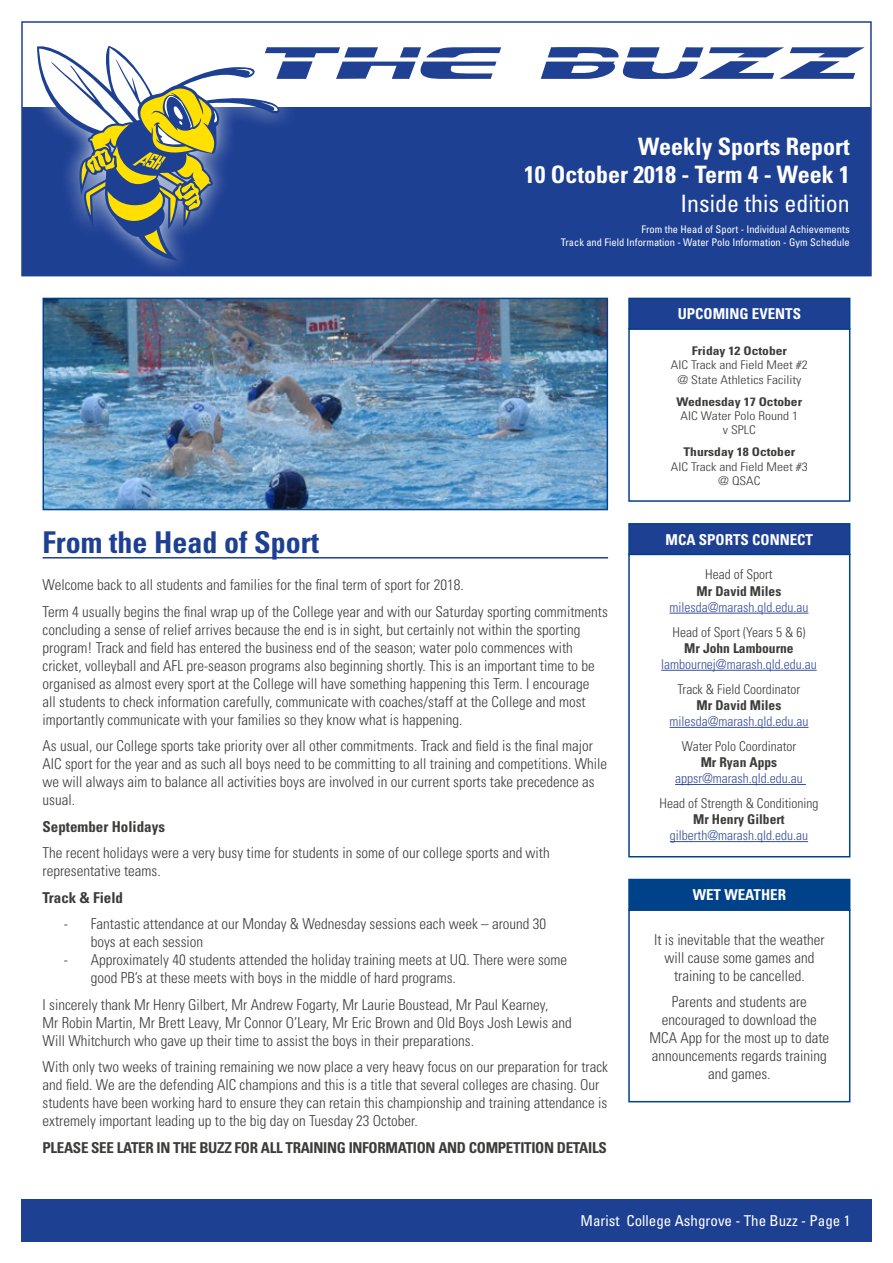
<style>
.page{position:relative;width:893px;height:1263px;background:#fff}
.page>*{position:absolute;margin:0;border:0;box-sizing:border-box;transform-origin:0 0}
.t1{font:700 condensed 30px "Univers LT Std";color:#1e4093}
.t2{font:700 condensed 24px/28.8px "Univers LT Std";color:#fff;text-align:right}
.t3{font:condensed 24px "Univers LT Std";color:#fff}
.t4{font:300 condensed 15px/18px "Univers LT Std";color:#3c3c3b}
.t5{font:700 condensed 15px "Univers LT Std";letter-spacing:-.02em;color:#3c3c3b}
.t6{font:700 condensed 15px "Univers LT Std";color:#fff}
.t7{font:condensed 15px "Univers LT Std";color:#fff}
.t8{font:700 condensed 15px "Univers LT Std";color:#3c3c3b}
.t9{font:300 condensed 13.5px "Univers LT Std";color:#364e9d}
.t10{font:300 condensed 13.5px "Univers LT Std";color:#3c3c3b}
.t11{font:700 condensed 13.5px "Univers LT Std";color:#3c3c3b}
.t12{font:300 condensed 12px/14.4px "Univers LT Std";color:#3c3c3b;text-align:center;scale:1.13 1}
.t13{font:700 condensed 12px "Univers LT Std";color:#3c3c3b;scale:1.13 1}
.t14{font:condensed 10.5px/12.6px "Univers LT Std";color:#fff;text-align:right}
</style>
<div class="page">
<div style="left:628px;top:328px;width:222px;height:174px;border:2px solid #004289"></div>
<div style="left:22px;top:107px;width:849px;height:168px;background:#1e4093"></div>
<div style="left:629px;top:298px;width:221px;height:31px;background:#1e4093"></div>
<div style="left:628px;top:298px;width:222px;height:32px;border:2px solid #004289"></div>
<div style="left:21px;top:21px;width:851px;height:255px;border:2px solid #1e4093"></div>
<div style="left:21px;top:1199px;width:851px;height:43px;background:#1e4093"></div>
<div style="left:18px;top:27px;width:280px;height:252px;background:#fff;opacity:.75"></div>
<svg style="left:35px;top:39px;width:466px;height:222px"></svg>
<svg style="left:541px;top:47px;width:324px;height:32px"></svg>
<img style="left:45px;top:300px;width:561px;height:208px">
<div style="left:43px;top:298px;width:565px;height:212px;border:1px solid #004289"></div>
<div style="left:628px;top:554px;width:222px;height:303px;border:2px solid #004289"></div>
<div style="left:629px;top:524px;width:221px;height:30px;background:#1e4093"></div>
<div style="left:628px;top:523px;width:222px;height:32px;border:2px solid #004289"></div>
<hr style="left:669px;top:613px;width:139px;height:1px;background:#364e9d">
<hr style="left:661px;top:670px;width:156px;height:1px;background:#364e9d">
<hr style="left:669px;top:727px;width:139px;height:1px;background:#364e9d">
<hr style="left:675px;top:784px;width:131px;height:1px;background:#364e9d">
<hr style="left:670px;top:841px;width:138px;height:1px;background:#364e9d">
<div style="left:629px;top:879px;width:221px;height:31px;background:#004289"></div>
<div style="left:628px;top:909px;width:222px;height:193px;border:2px solid #004289"></div>
<hr style="left:43px;top:557px;width:565px;height:1px;background:#1e4093">
<h2 class="t2" style="left:524px;top:132px;width:327px">Weekly Sports Report<br>10 October 2018 - Term 4 - Week 1</h2>
<h2 class="t3" style="left:680px;top:188px;width:171px">Inside this edition</h2>
<p class="t14" style="left:561px;top:223px;width:290px">From the Head of Sport - Individual Achievements<br>Track and Field Information - Water Polo Information - Gym Schedule</p>
<h1 class="t1" style="left:43px;top:524px;width:278px">From the Head of Sport</h1>
<p class="t4" style="left:43px;top:572px;width:567px;line-height:26.5px">Welcome back to all students and families for the final term of sport for 2018.<br>Term 4 usually begins the final wrap up of the College year and with our Saturday sporting commitments</p>
<p class="t4" style="left:43px;top:620px;width:554px">concluding a sense of relief arrives because the end is in sight, but certainly not within the sporting program! Track and field has entered the business end of the season; water polo commences with cricket, volleyball and AFL pre-season programs also beginning shortly. This is an important time to be organised as almost every sport at the College will have something happening this Term. I encourage all students to check information carefully, communicate with coaches/staff at the College and most importantly communicate with your families so they know what is happening.</p>
<p class="t4" style="left:43px;top:737px;width:566px">As usual, our College sports take priority over all other commitments. Track and field is the final major AIC sport for the year and as such all boys need to be committing to all training and competitions. While we will always aim to balance all activities boys are involved in our current sports take precedence as usual.</p>
<p class="t8" style="left:43px;top:817px;width:124px">September Holidays</p>
<p class="t4" style="left:43px;top:844px;width:509px">The recent holidays were a very busy time for students in some of our college sports and with representative teams.</p>
<p class="t8" style="left:43px;top:888px;width:82px">Track &amp; Field</p>
<p class="t4" style="left:91px;top:915px;width:457px;text-indent:-27px">- Fantastic attendance at our Monday &amp; Wednesday sessions each week – around 30 boys at each session</p>
<p class="t4" style="left:91px;top:951px;width:478px;text-indent:-27px">- Approximately 40 students attended the holiday training meets at UQ. There were some good PB’s at these meets with boys in the middle of hard programs.</p>
<p class="t4" style="left:43px;top:995px;width:531px">I sincerely thank Mr Henry Gilbert, Mr Andrew Fogarty, Mr Laurie Boustead, Mr Paul Kearney,<br>Mr Robin Martin, Mr Brett Leavy, Mr Connor O’Leary, Mr Eric Brown and Old Boys Josh Lewis and<br>Will Whitchurch who gave up their time to assist the boys in their preparations.</p>
<p class="t4" style="left:43px;top:1058px;width:567px">With only two weeks of training remaining we now place a very heavy focus on our preparation for track and field. We are the defending AIC champions and this is a title that several colleges are chasing. Our students have been working hard to ensure they can retain this championship and training attendance is extremely important leading up to the big day on Tuesday 23 October.</p>
<p class="t5" style="left:43px;top:1138px;width:566px">PLEASE SEE LATER IN THE BUZZ FOR ALL TRAINING INFORMATION AND COMPETITION DETAILS</p>
<p class="t6" style="left:678px;top:305px;width:125px">UPCOMING EVENTS</p>
<p class="t13" style="left:692px;top:343px;width:86px">Friday 12 October</p>
<p class="t12" style="left:671px;top:358px;width:123px">AIC Track and Field Meet #2 @ State Athletics Facility</p>
<p class="t13" style="left:676px;top:394px;width:113px">Wednesday 17 October</p>
<p class="t12" style="left:681px;top:409px;width:105px">AIC Water Polo Round 1 v SPLC</p>
<p class="t13" style="left:683px;top:445px;width:100px">Thursday 18 October</p>
<p class="t12" style="left:671px;top:459px;width:123px">AIC Track and Field Meet #3 @ QSAC</p>
<p class="t6" style="left:666px;top:530px;width:149px">MCA SPORTS CONNECT</p>
<p class="t10" style="left:705px;top:566px;width:69px">Head of Sport</p>
<p class="t11" style="left:697px;top:582px;width:86px">Mr David Miles</p>
<p class="t9" style="left:669px;top:599px;width:140px">milesda@marash.qld.edu.au</p>
<p class="t10" style="left:673px;top:624px;width:134px">Head of Sport (Years 5 &amp; 6)</p>
<p class="t11" style="left:684px;top:640px;width:111px">Mr John Lambourne</p>
<p class="t9" style="left:661px;top:656px;width:157px">lambournej@marash.qld.edu.au</p>
<p class="t10" style="left:678px;top:681px;width:124px">Track &amp; Field Coordinator</p>
<p class="t11" style="left:697px;top:697px;width:86px">Mr David Miles</p>
<p class="t9" style="left:669px;top:713px;width:140px">milesda@marash.qld.edu.au</p>
<p class="t10" style="left:682px;top:738px;width:116px">Water Polo Coordinator</p>
<p class="t11" style="left:701px;top:754px;width:78px">Mr Ryan Apps</p>
<p class="t9" style="left:675px;top:770px;width:129px">appsr@marash.qld.edu.au</p>
<p class="t10" style="left:659px;top:795px;width:160px">Head of Strength &amp; Conditioning</p>
<p class="t11" style="left:693px;top:811px;width:93px">Mr Henry Gilbert</p>
<p class="t9" style="left:670px;top:827px;width:140px">gilberth@marash.qld.edu.au</p>
<p class="t6" style="left:693px;top:886px;width:95px">WET WEATHER</p>
<p class="t4" style="left:654px;top:930px;width:172px;text-align:center">It is inevitable that the weather will cause some games and training to be cancelled.</p>
<p class="t4" style="left:649px;top:993px;width:181px;text-align:center">Parents and students are encouraged to download the<br>MCA App for the most up to date announcements regards training and games.</p>
<p class="t7" style="left:580px;top:1211px;width:271px">Marist College Ashgrove - The Buzz - Page 1</p>
</div>
